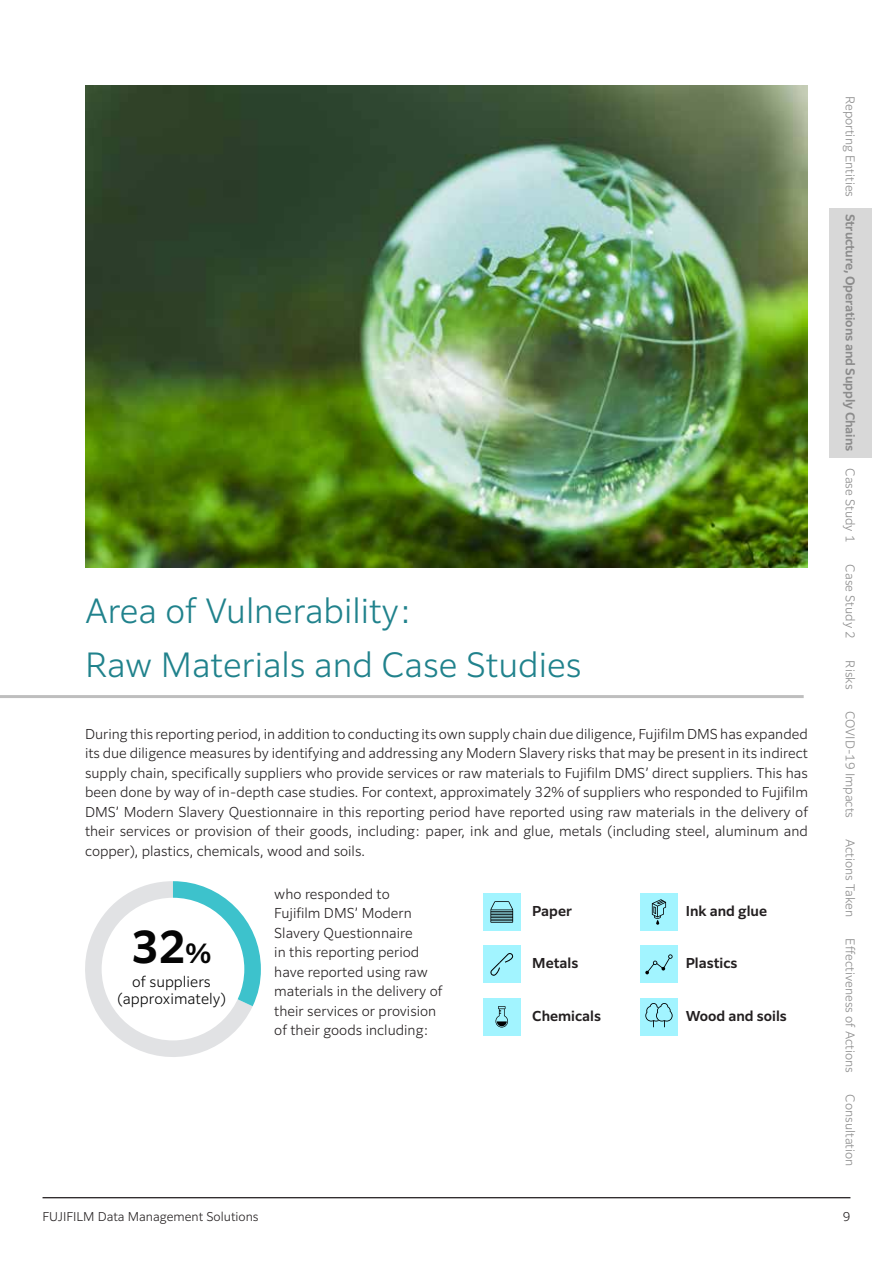
<style>
.page{position:relative;width:893px;height:1263px;background:#fff}
.page>*{position:absolute;margin:0;border:0;box-sizing:border-box;transform-origin:0 0}
.t1{font:600 43.35px "Clarimo UDPE";color:#050505}
.t2{font:300 33px/54px "Clarimo UDPE";color:#20828c}
.t3{font:300 14.4px/17.2px "Clarimo UDPE";color:#050505;text-align:center}
.t4{font:300 13.5px/19.5px "Clarimo UDPE";color:#231f20;text-align:justify}
.t5{font:600 13.5px "Clarimo UDPE";color:#231f20}
.t6{font:300 12px "Clarimo UDPE";color:#8c8c8c}
.t7{font:600 12px "Clarimo UDPE";letter-spacing:-.01em;color:#8c8c8c}
.t8{font:300 12px "Clarimo UDPE";color:#231f20}
.s1{font-size:26.1px}
</style>
<div class="page">
<hr style="left:43px;top:1197px;width:807px;height:1px;background:#231f20">
<div style="left:483px;top:893px;width:37px;height:38px;background:#a2f4ff"></div>
<div style="left:640px;top:893px;width:38px;height:38px;background:#a2f4ff"></div>
<div style="left:483px;top:946px;width:37px;height:37px;background:#a2f4ff"></div>
<div style="left:640px;top:946px;width:38px;height:37px;background:#a2f4ff"></div>
<div style="left:483px;top:998px;width:37px;height:37px;background:#a2f4ff"></div>
<div style="left:640px;top:998px;width:38px;height:37px;background:#a2f4ff"></div>
<hr style="left:0;top:695px;width:804px;height:3px;background:#bebebe">
<svg style="left:85px;top:881px;width:176px;height:176px"></svg>
<div style="left:102px;top:898px;width:142px;height:142px;background:#fff;border-radius:50%"></div>
<svg style="left:652px;top:899px;width:14px;height:26px"></svg>
<svg style="left:490px;top:901px;width:23px;height:22px"></svg>
<svg style="left:490px;top:953px;width:24px;height:23px"></svg>
<svg style="left:645px;top:954px;width:28px;height:20px"></svg>
<svg style="left:495px;top:1006px;width:13px;height:22px"></svg>
<svg style="left:645px;top:1003px;width:28px;height:24px"></svg>
<img style="left:85px;top:85px;width:723px;height:482px">
<div style="left:829px;top:208px;width:43px;height:249px;background:#d8d8d8"></div>
<h2 class="t2" style="left:85px;top:581px;width:498px">Area of Vulnerability:<br>Raw Materials and Case Studies</h2>
<p class="t4" style="left:85px;top:723px;width:724px">During this reporting period, in addition to conducting its own supply chain due diligence, Fujifilm DMS has expanded its due diligence measures by identifying and addressing any Modern Slavery risks that may be present in its indirect supply chain, specifically suppliers who provide services or raw materials to Fujifilm DMS’ direct suppliers. This has been done by way of in-depth case studies. For context, approximately 32% of suppliers who responded to Fujifilm DMS’ Modern Slavery Questionnaire in this reporting period have reported using raw materials in the delivery of their services or provision of their goods, including: paper, ink and glue, metals (including steel, aluminum and copper), plastics, chemicals, wood and soils.</p>
<h1 class="t1" style="left:131px;top:912px;width:82px">32<span class="s1">%</span></h1>
<p class="t3" style="left:117px;top:972px;width:111px">of suppliers (approximately)</p>
<p class="t4" style="left:274px;top:883px;width:170px;text-align:left">who responded to<br>Fujifilm DMS’ Modern<br>Slavery Questionnaire<br>in this reporting period have reported using raw materials in the delivery of their services or provision of their goods including:</p>
<p class="t5" style="left:532px;top:900px;width:41px">Paper</p>
<p class="t5" style="left:532px;top:952px;width:48px">Metals</p>
<p class="t5" style="left:532px;top:1005px;width:70px">Chemicals</p>
<p class="t5" style="left:686px;top:900px;width:83px">Ink and glue</p>
<p class="t5" style="left:686px;top:952px;width:53px">Plastics</p>
<p class="t5" style="left:686px;top:1005px;width:103px">Wood and soils</p>
<p class="t6" style="left:860px;top:96px;width:103px;rotate:90deg">Reporting Entities</p>
<p class="t7" style="left:860px;top:214px;width:239px;rotate:90deg">Structure, Operations and Supply Chains</p>
<p class="t6" style="left:860px;top:468px;width:76px;rotate:90deg">Case Study 1</p>
<p class="t6" style="left:860px;top:564px;width:76px;rotate:90deg">Case Study 2</p>
<p class="t6" style="left:860px;top:660px;width:31px;rotate:90deg">Risks</p>
<p class="t6" style="left:860px;top:711px;width:109px;rotate:90deg">COVID-19 Impacts</p>
<p class="t6" style="left:860px;top:839px;width:80px;rotate:90deg">Actions Taken</p>
<p class="t6" style="left:860px;top:938px;width:136px;rotate:90deg">Effectiveness of Actions</p>
<p class="t6" style="left:860px;top:1094px;width:73px;rotate:90deg">Consultation</p>
<p class="t8" style="left:43px;top:1207px;width:218px">FUJIFILM Data Management Solutions</p>
<p class="t8" style="left:843px;top:1207px;width:9px">9</p>
</div>
